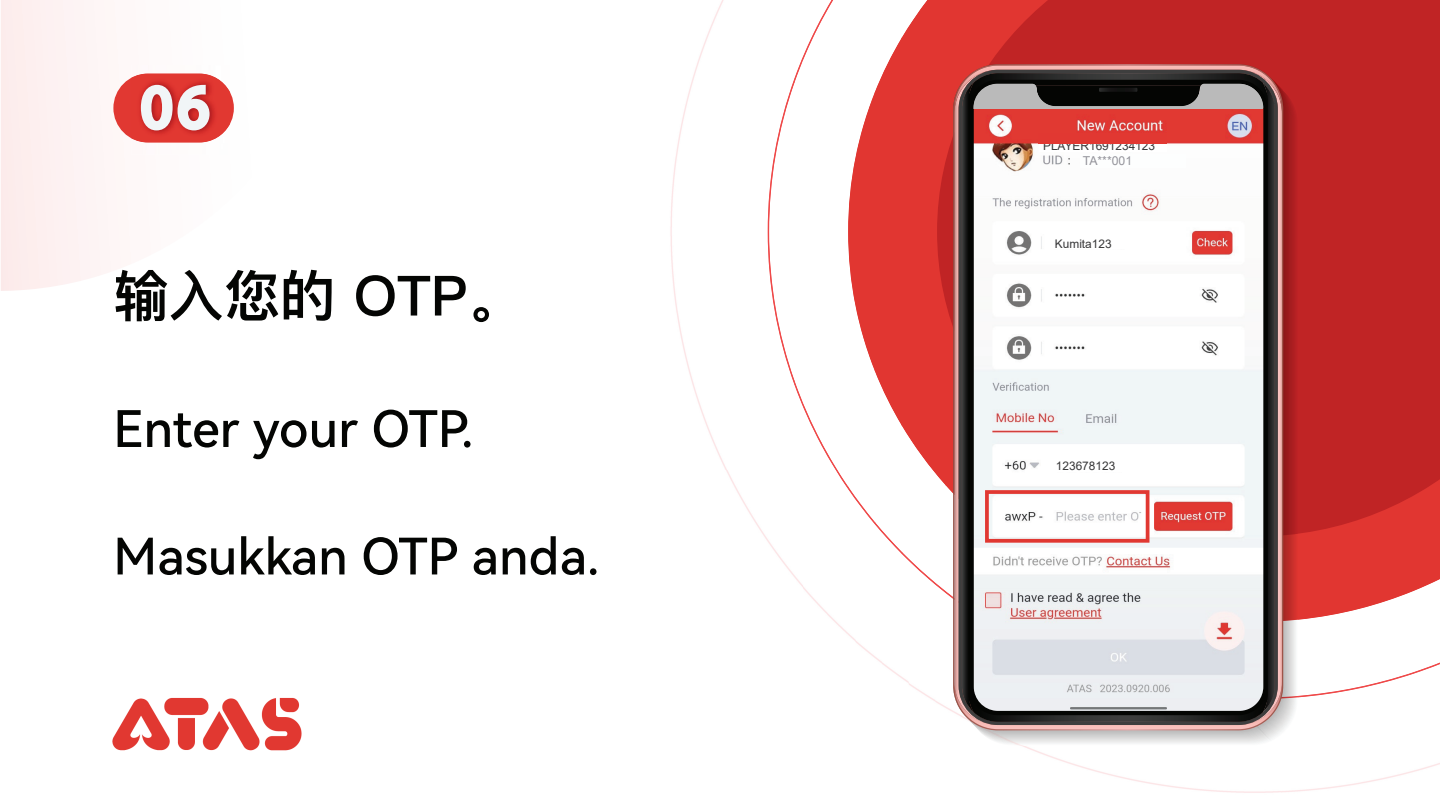
<style>
.page{position:relative;width:1440px;height:810px;background:#fff}
.page>*{position:absolute;margin:0;border:0;box-sizing:border-box;transform-origin:0 0}
.t1{font:800 55.5px "Ping Fang SC";color:#040503}
.t2{font:50.25px "Harmony OS Sans SC Medium";color:#040503}
.t3{font:12.23px "Arial";color:#93939a}
.t4{font:11.85px "Arial";color:#363637}
</style>
<div class="page">
<svg style="left:1px;top:0;width:233px;height:291px"></svg>
<img style="left:670px;top:0;width:132px;height:586px">
<img style="left:856px;top:641px;width:26px;height:22px">
<img style="left:882px;top:662px;width:27px;height:22px">
<img style="left:909px;top:683px;width:26px;height:18px">
<img style="left:1281px;top:697px;width:80px;height:96px">
<img style="left:1022px;top:746px;width:259px;height:47px">
<img style="left:902px;top:0;width:35px;height:81px">
<img style="left:875px;top:37px;width:27px;height:389px">
<img style="left:848px;top:92px;width:27px;height:279px">
<div style="left:902px;top:81px;width:35px;height:394px;background:#e13631"></div>
<img style="left:1413px;top:537px;width:27px;height:54px">
<img style="left:1360px;top:537px;width:53px;height:72px">
<div style="left:1299px;top:537px;width:61px;height:83px;background:#e13631"></div>
<img style="left:817px;top:0;width:16px;height:27px">
<img style="left:794px;top:27px;width:25px;height:56px">
<img style="left:768px;top:78px;width:27px;height:307px">
<img style="left:794px;top:380px;width:28px;height:66px">
<img style="left:821px;top:442px;width:27px;height:47px">
<img style="left:848px;top:486px;width:27px;height:39px">
<img style="left:875px;top:522px;width:27px;height:32px">
<img style="left:902px;top:552px;width:27px;height:27px">
<img style="left:929px;top:577px;width:16px;height:16px">
<img style="left:1414px;top:663px;width:26px;height:11px">
<img style="left:1299px;top:672px;width:115px;height:25px">
<svg style="left:937px;top:0;width:503px;height:537px;background:#c32727"></svg>
<img style="left:112px;top:697px;width:190px;height:54px">
<img style="left:978px;top:730px;width:279px;height:1px">
<div style="left:113px;top:74px;width:121px;height:68px;background:#e13832;border-radius:34px"></div>
<img style="left:131px;top:65px;width:98px;height:89px">
<img style="left:131px;top:74px;width:98px;height:68px">
<svg style="left:138px;top:82px;width:74px;height:51px"></svg>
<svg style="left:945px;top:66px;width:354px;height:663px"></svg>
<div style="left:985px;top:490px;width:164px;height:53px;border:4px solid #e13832"></div>
<div style="left:1049px;top:235px;width:127px;height:14px;background:#fff"></div>
<div style="left:1054px;top:458px;width:127px;height:13px;background:#fff"></div>
<div style="left:1080px;top:154px;width:106px;height:13px;background:#fdfefe"></div>
<div style="left:1040px;top:139px;width:127px;height:13px;background:#fff"></div>
<div style="left:1038px;top:133px;width:129px;height:11px;background:#e13832"></div>
<h1 class="t1" style="left:113px;top:263px;width:411px">输入您的 OTP。</h1>
<h2 class="t2" style="left:113px;top:394px;width:361px">Enter your OTP.</h2>
<h2 class="t2" style="left:113px;top:521px;width:487px">Masukkan OTP anda.</h2>
<p class="t4" style="left:1043px;top:138px;width:113px">PLAYER1691234123</p>
<p class="t3" style="left:1083px;top:153px;width:51px">TA***001</p>
<p class="t4" style="left:1055px;top:236px;width:58px">Kumita123</p>
<p class="t4" style="left:1056px;top:458px;width:61px">123678123</p>
</div>
